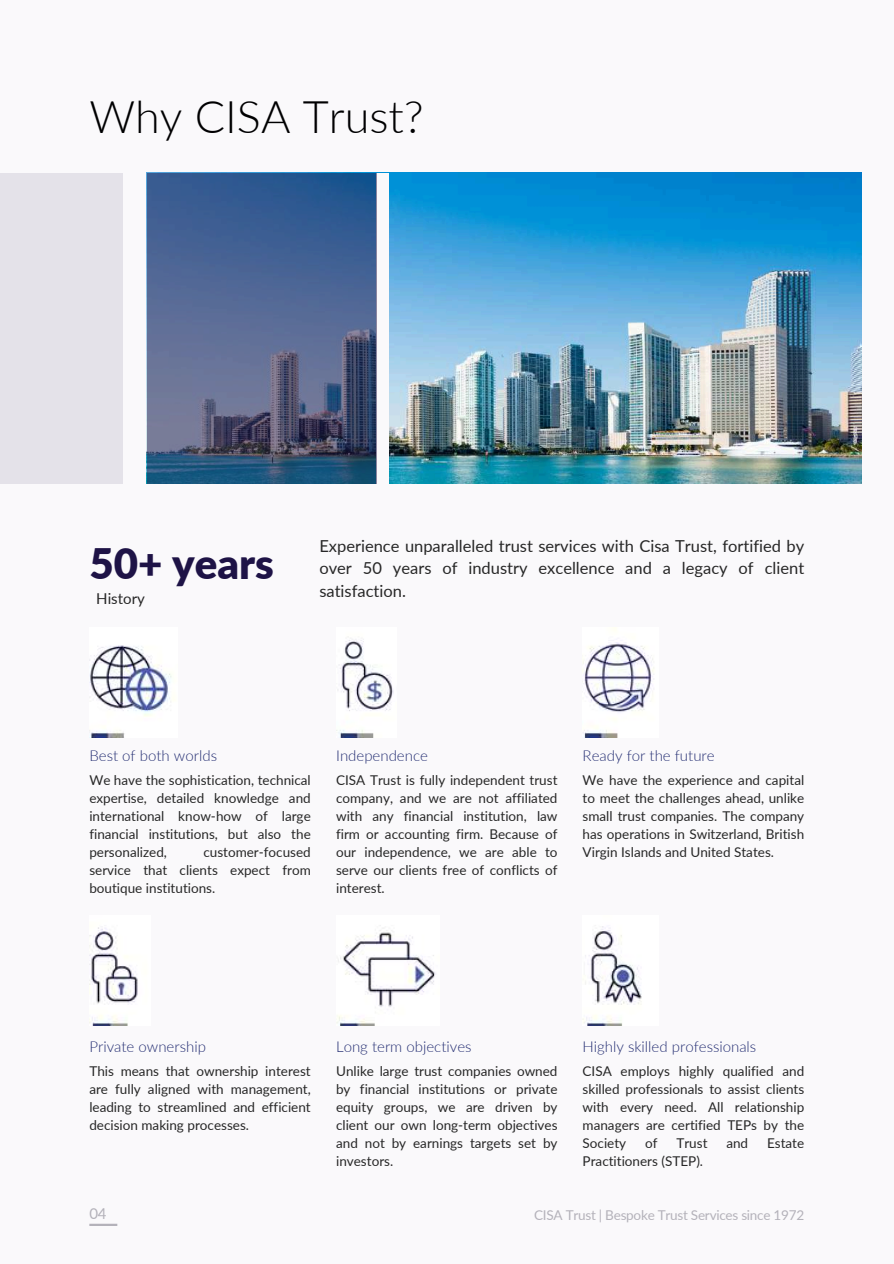
<style>
.page{position:relative;width:894px;height:1264px;background:#fff}
.page>*{position:absolute;margin:0;border:0;box-sizing:border-box;transform-origin:0 0}
.t1{font:300 45px "Lato";color:#000001}
.t2{font:900 42px "Lato";color:#1e1346}
.t3{font:16.5px/22.5px "Lato";color:#272727;text-align:justify}
.t4{font:300 15px "Lato";color:#252f73}
.t5{font:15px "Lato";color:#272727}
.t6{font:15px "Lato";color:#b4b2ba}
.t7{font:13.5px/18px "Lato";color:#272727;text-align:justify}
.t8{font:13.5px "Lato";letter-spacing:-.02em;color:#b4b2ba}
</style>
<div class="page">
<div style="left:0;top:0;width:893px;height:1263px;background:#faf9fb"></div>
<div style="left:0;top:173px;width:123px;height:310px;background:#e4e2e9"></div>
<img style="left:389px;top:173px;width:472px;height:310px">
<svg style="left:146px;top:173px;width:230px;height:310px;background:#49608a"></svg>
<hr style="left:89px;top:1223px;width:28px;height:2px;background:#b4b2ba">
<img style="left:89px;top:645px;width:82px;height:92px">
<img style="left:336px;top:640px;width:57px;height:97px">
<img style="left:582px;top:643px;width:71px;height:94px">
<img style="left:91px;top:927px;width:47px;height:98px">
<img style="left:337px;top:932px;width:98px;height:93px">
<img style="left:584px;top:926px;width:58px;height:99px">
<h1 class="t1" style="left:89px;top:89px;width:335px">Why CISA Trust?</h1>
<h2 class="t2" style="left:89px;top:537px;width:186px">50+ years</h2>
<p class="t5" style="left:96px;top:589px;width:50px">History</p>
<p class="t3" style="left:319px;top:534px;width:486px">Experience unparalleled trust services with Cisa Trust, fortified by over 50 years of industry excellence and a legacy of client satisfaction.</p>
<p class="t4" style="left:89px;top:746px;width:129px">Best of both worlds</p>
<p class="t4" style="left:336px;top:746px;width:93px">Independence</p>
<p class="t7" style="left:336px;top:770px;width:223px">CISA Trust is fully independent trust company, and we are not affiliated with any financial institution, law firm or accounting firm. Because of our independence, we are able to serve our clients free of conflicts of interest.</p>
<p class="t7" style="left:89px;top:770px;width:223px">We have the sophistication, technical expertise, detailed knowledge and international know-how of large financial institutions, but also the personalized,</p>
<p class="t7" style="left:89px;top:842px;width:223px;text-indent:114px">customer-focused service that clients expect from boutique institutions.</p>
<p class="t4" style="left:582px;top:746px;width:133px">Ready for the future</p>
<p class="t7" style="left:582px;top:770px;width:223px">We have the experience and capital to meet the challenges ahead, unlike small trust companies. The company has operations in Switzerland, British Virgin Islands and United States.</p>
<p class="t4" style="left:89px;top:1037px;width:118px">Private ownership</p>
<p class="t4" style="left:336px;top:1037px;width:137px">Long term objectives</p>
<p class="t7" style="left:336px;top:1061px;width:223px">Unlike large trust companies owned by financial institutions or private equity groups, we are driven by client our own long-term objectives and not by earnings targets set by investors.</p>
<p class="t7" style="left:89px;top:1061px;width:223px">This means that ownership interest are fully aligned with management, leading to streamlined and efficient decision making processes.</p>
<p class="t4" style="left:582px;top:1037px;width:175px">Highly skilled professionals</p>
<p class="t7" style="left:582px;top:1061px;width:223px">CISA employs highly qualified and skilled professionals to assist clients with every need. All relationship managers are certified TEPs by the Society</p>
<p class="t7" style="left:645px;top:1133px;width:14px">of</p>
<p class="t7" style="left:676px;top:1133px;width:33px">Trust</p>
<p class="t7" style="left:726px;top:1133px;width:23px">and</p>
<p class="t7" style="left:766px;top:1133px;width:39px">Estate</p>
<p class="t7" style="left:582px;top:1151px;width:122px">Practitioners (STEP).</p>
<p class="t6" style="left:89px;top:1203px;width:19px">04</p>
<p class="t8" style="left:534px;top:1206px;width:271px">CISA Trust | Bespoke Trust Services since 1972</p>
</div>
